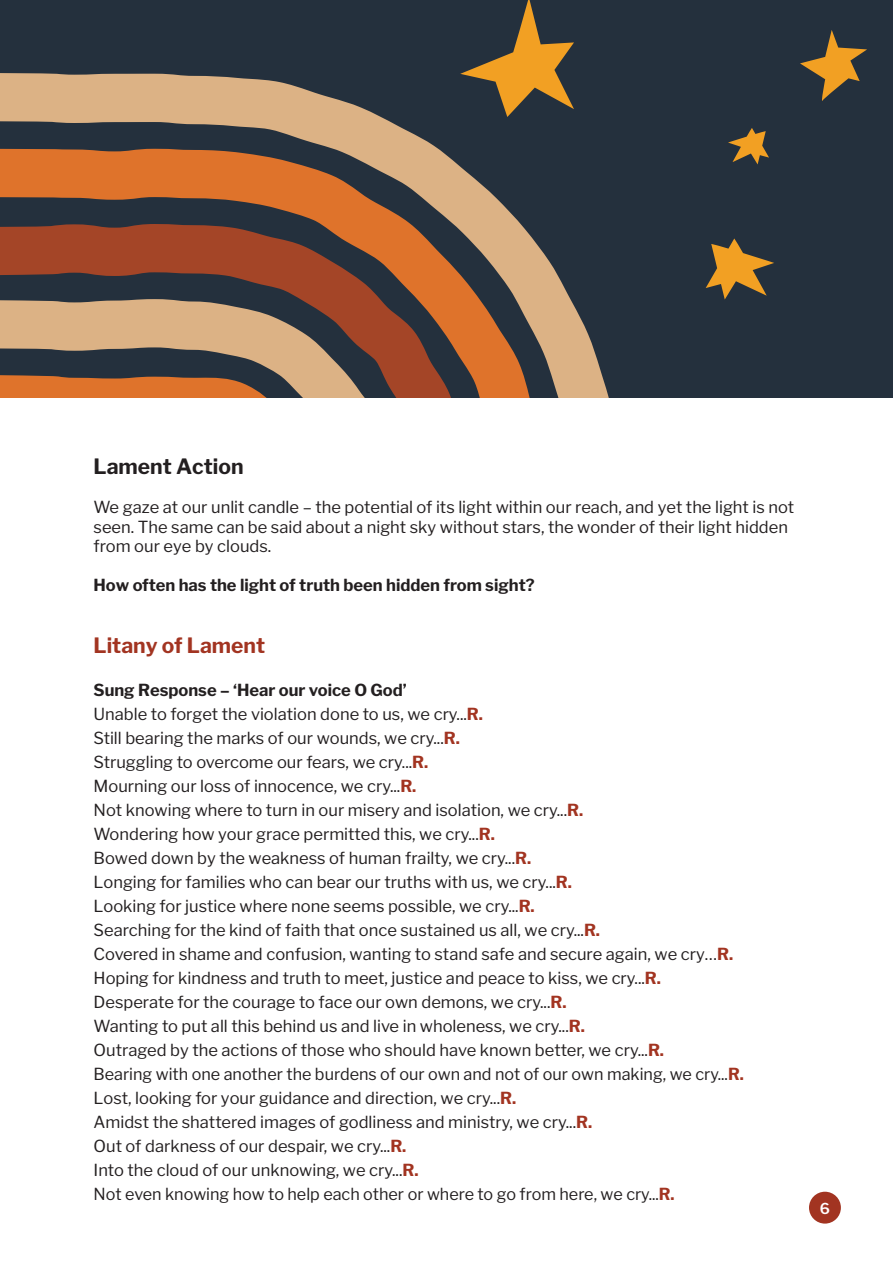
<style>
.page{position:relative;width:893px;height:1263px;background:#fff}
.page>*{position:absolute;margin:0;border:0;box-sizing:border-box;transform-origin:0 0}
.t1{font:700 21px "Libre Franklin";color:#a23421}
.t2{font:700 21px "Libre Franklin";color:#231f20}
.t3{font:16.5px/19.5px "Libre Franklin";color:#231f20}
.t4{font:700 16.5px "Libre Franklin";color:#231f20}
.t5{font:600 15px "Libre Franklin";color:#fff}
.s1{font-weight:700;color:#a23421}
</style>
<div class="page">
<div style="left:809px;top:1192px;width:32px;height:31px;background:#a23421;border-radius:50%"></div>
<div style="left:0;top:0;width:893px;height:398px;background:#24303d"></div>
<svg style="left:0;top:73px;width:609px;height:325px"></svg>
<svg style="left:0;top:149px;width:547px;height:249px"></svg>
<svg style="left:0;top:224px;width:468px;height:174px;fill:#a4452b"></svg>
<svg style="left:0;top:298px;width:395px;height:100px"></svg>
<svg style="left:800px;top:30px;width:67px;height:71px"></svg>
<svg style="left:460px;top:0;width:114px;height:117px"></svg>
<svg style="left:728px;top:128px;width:41px;height:36px"></svg>
<svg style="left:706px;top:238px;width:68px;height:61px"></svg>
<p class="t2" style="left:94px;top:454px;width:152px">Lament Action</p>
<p class="t3" style="left:94px;top:497px;width:702px">We gaze at our unlit candle – the potential of its light within our reach, and yet the light is not seen. The same can be said about a night sky without stars, the wonder of their light hidden from our eye by clouds.</p>
<p class="t4" style="left:94px;top:575px;width:443px">How often has the light of truth been hidden from sight?</p>
<p class="t1" style="left:94px;top:632px;width:173px">Litany of Lament</p>
<p class="t4" style="left:94px;top:680px;width:315px">Sung Response – ‘Hear our voice O God’</p>
<p class="t3" style="left:94px;top:704px;width:391px">Unable to forget the violation done to us, we cry...<span class="s1">R.</span></p>
<p class="t3" style="left:94px;top:728px;width:368px">Still bearing the marks of our wounds, we cry...<span class="s1">R.</span></p>
<p class="t3" style="left:94px;top:752px;width:336px">Struggling to overcome our fears, we cry...<span class="s1">R.</span></p>
<p class="t3" style="left:94px;top:776px;width:324px">Mourning our loss of innocence, we cry...<span class="s1">R.</span></p>
<p class="t3" style="left:94px;top:800px;width:491px">Not knowing where to turn in our misery and isolation, we cry...<span class="s1">R.</span></p>
<p class="t3" style="left:94px;top:824px;width:403px">Wondering how your grace permitted this, we cry...<span class="s1">R.</span></p>
<p class="t3" style="left:94px;top:848px;width:439px">Bowed down by the weakness of human frailty, we cry...<span class="s1">R.</span></p>
<p class="t3" style="left:94px;top:872px;width:480px">Longing for families who can bear our truths with us, we cry...<span class="s1">R.</span></p>
<p class="t3" style="left:94px;top:896px;width:443px">Looking for justice where none seems possible, we cry...<span class="s1">R.</span></p>
<p class="t3" style="left:94px;top:920px;width:508px">Searching for the kind of faith that once sustained us all, we cry...<span class="s1">R.</span></p>
<p class="t3" style="left:94px;top:944px;width:641px">Covered in shame and confusion, wanting to stand safe and secure again, we cry…<span class="s1">R.</span></p>
<p class="t3" style="left:94px;top:968px;width:569px">Hoping for kindness and truth to meet, justice and peace to kiss, we cry...<span class="s1">R.</span></p>
<p class="t3" style="left:94px;top:992px;width:474px">Desperate for the courage to face our own demons, we cry...<span class="s1">R.</span></p>
<p class="t3" style="left:94px;top:1016px;width:493px">Wanting to put all this behind us and live in wholeness, we cry...<span class="s1">R.</span></p>
<p class="t3" style="left:94px;top:1040px;width:572px">Outraged by the actions of those who should have known better, we cry...<span class="s1">R.</span></p>
<p class="t3" style="left:94px;top:1064px;width:652px">Bearing with one another the burdens of our own and not of our own making, we cry...<span class="s1">R.</span></p>
<p class="t3" style="left:94px;top:1088px;width:424px">Lost, looking for your guidance and direction, we cry...<span class="s1">R.</span></p>
<p class="t3" style="left:94px;top:1112px;width:500px">Amidst the shattered images of godliness and ministry, we cry...<span class="s1">R.</span></p>
<p class="t3" style="left:94px;top:1136px;width:314px">Out of darkness of our despair, we cry...<span class="s1">R.</span></p>
<p class="t3" style="left:94px;top:1160px;width:326px">Into the cloud of our unknowing, we cry...<span class="s1">R.</span></p>
<p class="t3" style="left:94px;top:1184px;width:583px">Not even knowing how to help each other or where to go from here, we cry...<span class="s1">R.</span></p>
<p class="t5" style="left:820px;top:1199px;width:12px">6</p>
</div>
